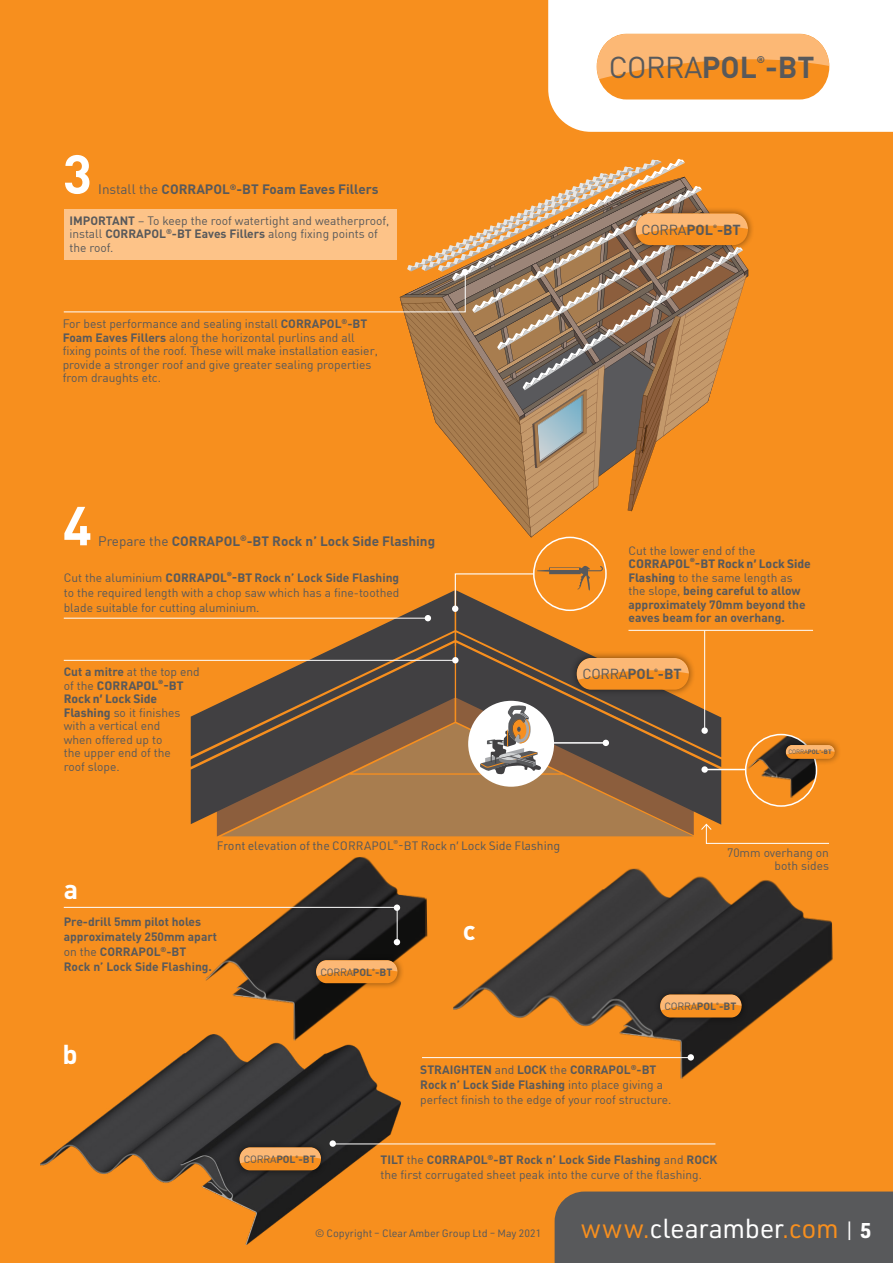
<style>
.page{position:relative;width:893px;height:1263px;background:#fff}
.page>*{position:absolute;margin:0;border:0;box-sizing:border-box;transform-origin:0 0}
.t1{font:700 54px "DIN";color:#fff}
.t2{font:700 29.85px "DIN";color:#58595b}
.t3{font:27px "URWDIN";letter-spacing:-.005em;color:#fff}
.t4{font:700 27px "DIN";color:#fff}
.t5{font:700 14.4px "DIN";color:#58595b}
.t6{font:700 13.5px "DIN";color:#58595b}
.t7{font:12px/13.5px "DIN";color:#58595b}
.t8{font:700 12px/15px "DIN";color:#58595b}
.t9{font:700 12px/13.5px "URWDIN";letter-spacing:.005em;color:#58595b}
.t10{font:12px "URWDIN";color:#58595b}
.t11{font:10.5px "URWDIN";color:#58595b}
.t12{font:700 10.5px "DIN";color:#58595b}
.t13{font:700 9.75px "DIN";color:#58595b}
.t14{font:700 6.3px "DIN";color:#58595b}
.t15{font:700 4.65px "DIN";color:#58595b}
.t16{font:700 3.45px "DIN";color:#58595b}
.t17{font:700 2.1px "DIN";color:#58595b}
.s1{font-weight:400}
.s2{font-weight:700}
.s3{font-family:"URWDIN";font-weight:700}
.s4{font-family:"DIN";font-weight:400}
.s5{font-family:"URWDIN"}
.s6{color:#f78f1e}
.s7{font-size:21px}
.s8{font-weight:700;font-size:21px}
</style>
<div class="page">
<img style="left:0;top:0;width:893px;height:1263px">
<h1 class="t1" style="left:63px;top:139px;width:31px">3</h1>
<p class="t6" style="left:98px;top:180px;width:282px"><span class="s1">Install the</span> CORRAPOL<sup>®</sup>-BT Foam Eaves Fillers</p>
<p class="t7" style="left:69px;top:213px;width:321px"><span class="s2">IMPORTANT</span> – To keep the roof watertight and weatherproof, install <span class="s2">CORRAPOL</span><sup>®</sup><span class="s2">-BT Eaves Fillers</span> along fixing points of the roof.</p>
<p class="t7" style="left:63px;top:317px;width:317px">For best performance and sealing install <span class="s2">CORRAPOL</span><sup>®</sup><span class="s2">-BT Foam Eaves Fillers</span> along the horizontal purlins and all fixing points of the roof. These will make installation easier, provide a stronger roof and give greater sealing properties from draughts etc.</p>
<h2 class="t2" style="left:609px;top:47px;width:207px"><span class="s1">CORRA</span>POL -BT</h2>
<p class="t13" style="left:757px;top:53px;width:10px">®</p>
<p class="t5" style="left:642px;top:220px;width:101px"><span class="s1">CORRA</span>POL -BT</p>
<p class="t15" style="left:713px;top:223px;width:5px">®</p>
<h1 class="t1" style="left:63px;top:490px;width:31px">4</h1>
<p class="t6" style="left:98px;top:532px;width:338px"><span class="s1">Prepare the</span> CORRAPOL<sup>®</sup>-BT Rock n’ Lock Side Flashing</p>
<p class="t7" style="left:64px;top:570px;width:337px;line-height:15px;text-align:justify">Cut the aluminium <span class="s3">CORRAPOL</span><sup>®</sup><span class="s3">-BT</span> <span class="s2">Rock n’ Lock Side Flashing </span>to the required length with a chop saw which has a fine-toothed blade suitable for cutting aluminium.</p>
<p class="t7" style="left:64px;top:665px;width:137px"><span class="s2">Cut a mitre</span> at the top end</p>
<p class="t9" style="left:64px;top:678px;width:121px"><span class="s4">of the</span> CORRAPOL<sup>®</sup>-BT<br>Rock n’ Lock Side</p>
<p class="t7" style="left:64px;top:706px;width:118px"><span class="s3">Flashing</span> so it finishes with a vertical end when offered up to the upper end of the roof slope.</p>
<p class="t7" style="left:628px;top:543px;width:128px">Cut the lower end of the</p>
<p class="t9" style="left:628px;top:556px;width:184px">CORRAPOL<sup>®</sup>-BT Rock n’ Lock Side</p>
<p class="t8" style="left:628px;top:570px;width:179px;line-height:13.5px"><span class="s5">Flashing</span> <span class="s1">to the same length as the slope,</span> being careful to allow approximately 70mm beyond the eaves beam for an overhang.</p>
<p class="t5" style="left:583px;top:664px;width:101px"><span class="s1">CORRA</span>POL -BT</p>
<p class="t15" style="left:654px;top:667px;width:5px">®</p>
<p class="t14" style="left:788px;top:748px;width:45px"><span class="s1">CORRA</span>POL -BT</p>
<p class="t17" style="left:819px;top:749px;width:3px">®</p>
<h3 class="t4" style="left:64px;top:871px;width:16px">a</h3>
<p class="t10" style="left:217px;top:838px;width:345px">Front elevation of the CORRAPOL<sup>®</sup>-BT Rock n’ Lock Side Flashing</p>
<p class="t8" style="left:64px;top:913px;width:155px">Pre-drill 5mm pilot holes approximately 250mm apart <span class="s1">on the</span> CORRAPOL<sup>®</sup>-BT<br>Rock n’ Lock Side Flashing.</p>
<p class="t12" style="left:320px;top:965px;width:74px"><span class="s1">CORRA</span>POL -BT</p>
<p class="t16" style="left:372px;top:967px;width:4px">®</p>
<h3 class="t4" style="left:463px;top:913px;width:14px">c</h3>
<p class="t7" style="left:727px;top:846px;width:103px;text-align:right">70mm overhang on both sides</p>
<p class="t12" style="left:664px;top:999px;width:74px"><span class="s1">CORRA</span>POL -BT</p>
<p class="t16" style="left:716px;top:1001px;width:4px">®</p>
<h3 class="t4" style="left:62px;top:1037px;width:17px">b</h3>
<p class="t12" style="left:244px;top:1152px;width:74px"><span class="s1">CORRA</span>POL -BT</p>
<p class="t16" style="left:296px;top:1154px;width:4px">®</p>
<p class="t7" style="left:420px;top:1062px;width:253px;line-height:15px"><span class="s2">STRAIGHTEN</span> and <span class="s2">LOCK</span> the <span class="s2">CORRAPOL</span><sup>®</sup><span class="s2">-BT<br>Rock n’ Lock Side Flashing</span> into place giving a perfect finish to the edge of your roof structure.</p>
<p class="t7" style="left:381px;top:1152px;width:338px;line-height:15px"><span class="s2">TILT</span> the <span class="s2">CORRAPOL</span><sup>®</sup><span class="s2">-BT Rock n’ Lock Side Flashing</span> and <span class="s2">ROCK </span>the first corrugated sheet peak into the curve of the flashing.</p>
<p class="t11" style="left:316px;top:1226px;width:227px">© Copyright – Clear Amber Group Ltd – May 2021</p>
<h3 class="t3" style="left:580px;top:1210px;width:292px"><span class="s6">www.</span>clearamber<span class="s6">.com</span> <span class="s7">|</span> <span class="s8">5</span></h3>
</div>
